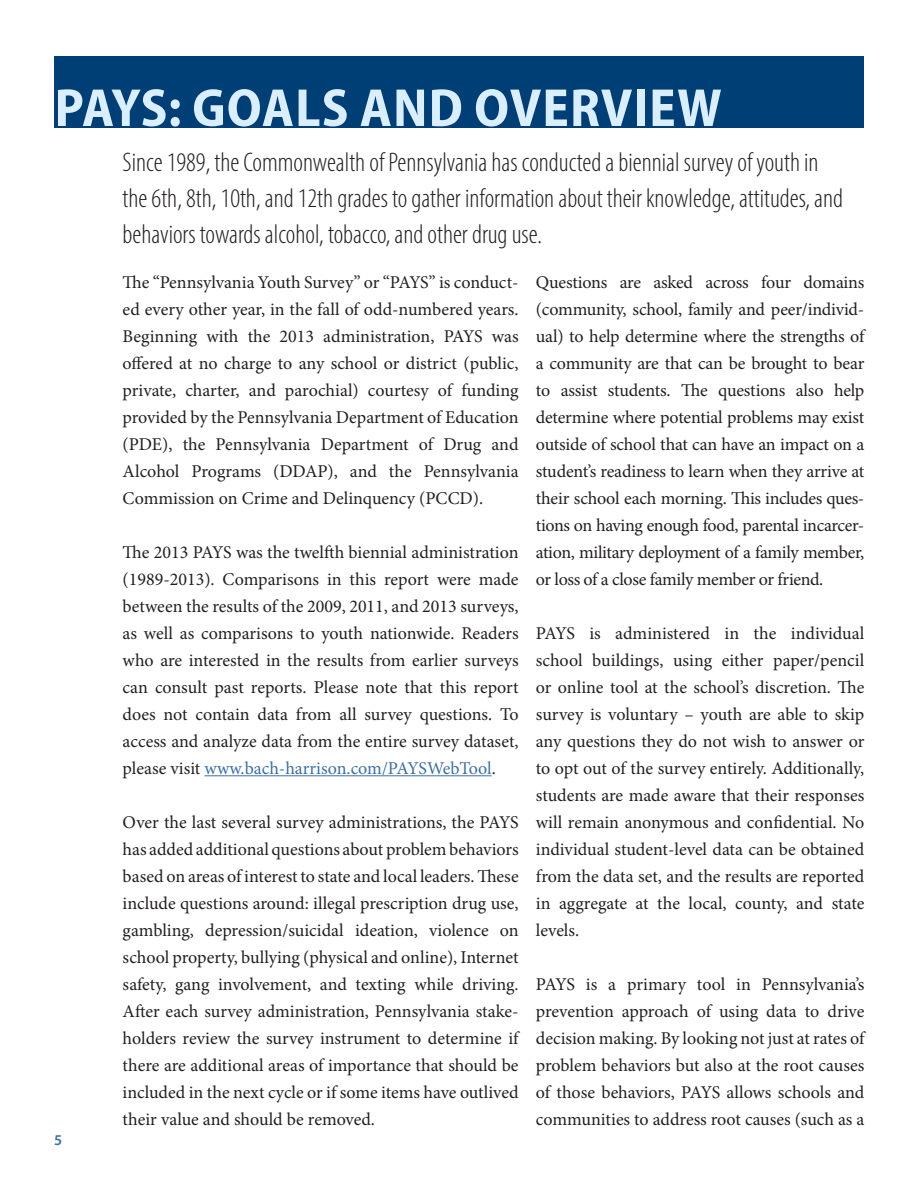
<style>
.page{position:relative;width:918px;height:1188px;background:#fff}
.page>*{position:absolute;margin:0;border:0;box-sizing:border-box;transform-origin:0 0}
.t1{font:700 semi-condensed 54px "Myriad Pro";letter-spacing:.02em;color:#d9eeff}
.t2{font:300 condensed 27px/36px "Myriad Pro";color:#231f20}
.t3{font:18px/27px "Minion Pro";letter-spacing:-.005em;color:#231f20;text-align:justify}
.t4{font:600 15px "Myriad Pro";color:#3d6ea2}
.s1{color:#3d6ea2}
</style>
<div class="page">
<hr style="left:205px;top:775px;width:287px;height:1px;background:#3d6ea2">
<div style="left:54px;top:56px;width:810px;height:72px;background:#003e76"></div>
<h1 class="t1" style="left:55px;top:73px;width:669px">PAYS: GOALS AND OVERVIEW</h1>
<p class="t4" style="left:54px;top:1131px;width:10px">5</p>
<p class="t2" style="left:123px;top:144px;width:722px">Since 1989, the Commonwealth of Pennsylvania has conducted a biennial survey of youth in the 6th, 8th, 10th, and 12th grades to gather information about their knowledge, attitudes, and behaviors towards alcohol, tobacco, and other drug use.</p>
<p class="t3" style="left:123px;top:269px;width:398px">The “Pennsylvania Youth Survey” or “PAYS” is conduct&shy;ed every other year, in the fall of odd-numbered years.<br>Beginning with the 2013 administration, PAYS was offered at no charge to any school or district (public, private, charter, and parochial) courtesy of funding provided by the Pennsylvania Department of Education (PDE), the Pennsylvania Department of Drug and Alcohol Programs (DDAP), and the Pennsylvania Commission on Crime and Delinquency (PCCD).</p>
<p class="t3" style="left:123px;top:539px;width:398px">The 2013 PAYS was the twelfth biennial administration (1989-2013). Comparisons in this report were made between the results of the 2009, 2011, and 2013 surveys, as well as comparisons to youth nationwide. Readers who are interested in the results from earlier surveys can consult past reports. Please note that this report does not contain data from all survey questions. To access and analyze data from the entire survey dataset, please visit <span class="s1">www.bach-harrison.com/PAYSWebTool</span>.</p>
<p class="t3" style="left:123px;top:809px;width:398px">Over the last several survey administrations, the PAYS has added additional questions about problem behaviors based on areas of interest to state and local leaders. These include questions around: illegal prescription drug use, gambling, depression/suicidal ideation, violence on school property, bullying (physical and online), Internet safety, gang involvement, and texting while driving.<br>After each survey administration, Pennsylvania stake&shy;holders review the survey instrument to determine if there are additional areas of importance that should be included in the next cycle or if some items have outlived their value and should be removed.</p>
<p class="t3" style="left:536px;top:269px;width:330px">Questions are asked across four domains (community, school, family and peer/individ&shy;ual) to help determine where the strengths of a community are that can be brought to bear to assist students. The questions also help determine where potential problems may exist outside of school that can have an impact on a student’s readiness to learn when they arrive at their school each morning. This includes ques&shy;tions on having enough food, parental incarcer&shy;ation, military deployment of a family member, or loss of a close family member or friend.</p>
<p class="t3" style="left:536px;top:620px;width:330px">PAYS is administered in the individual school buildings, using either paper/pencil or online tool at the school’s discretion. The survey is voluntary – youth are able to skip any questions they do not wish to answer or to opt out of the survey entirely. Additionally, students are made aware that their responses will remain anonymous and confidential. No individual student-level data can be obtained from the data set, and the results are reported in aggregate at the local, county, and state levels.</p>
<p class="t3" style="left:536px;top:971px;width:330px">PAYS is a primary tool in Pennsylvania’s prevention approach of using data to drive decision making. By looking not just at rates of problem behaviors but also at the root causes of those behaviors, PAYS allows schools and communities to address root causes (such as a</p>
</div>
